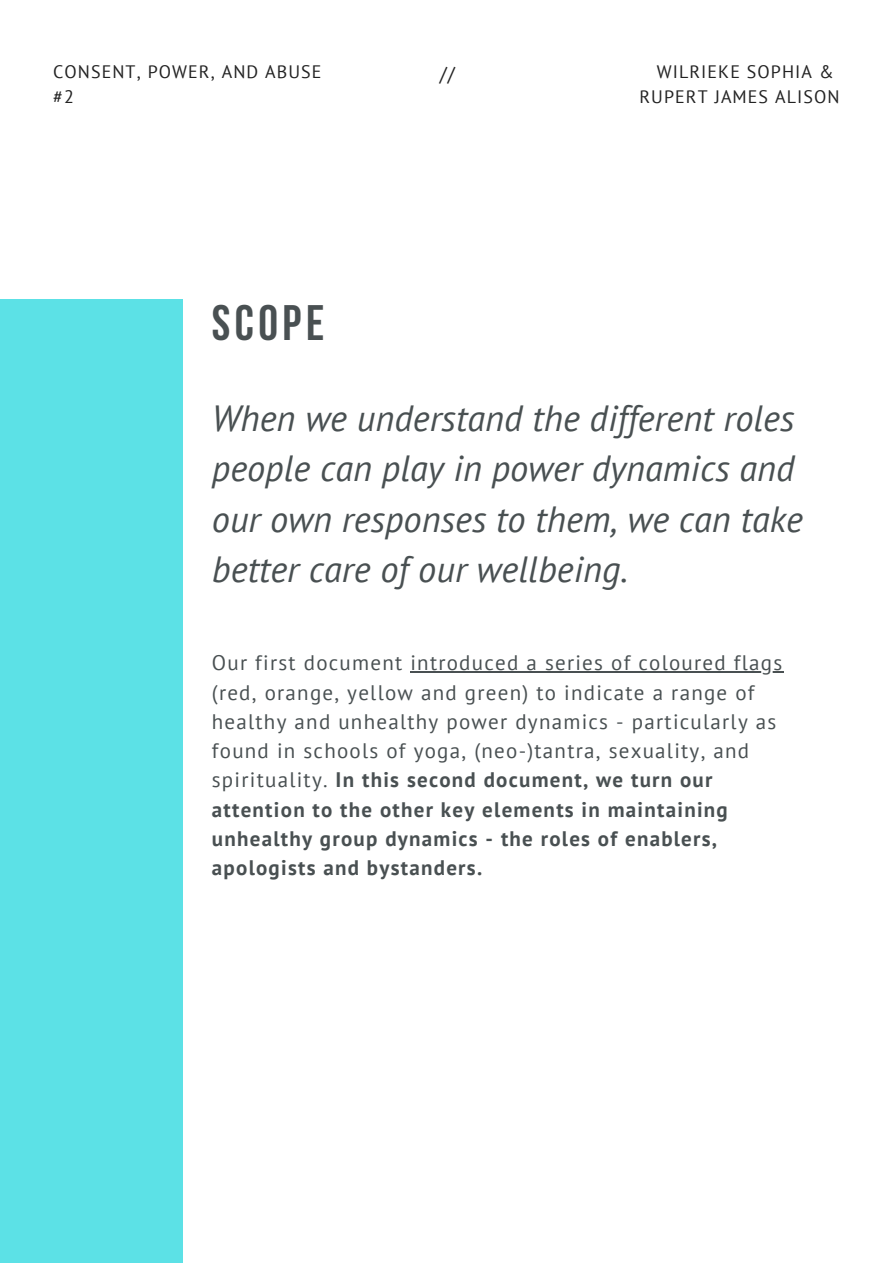
<style>
.page{position:relative;width:893px;height:1264px;background:#fff}
.page>*{position:absolute;margin:0;border:0;box-sizing:border-box;transform-origin:0 0}
.t1{font:700 49.65px "Bebas Neue";letter-spacing:.09em;color:#495052}
.t2{font:italic 36.3px/50.6px "PT Sans";color:#495052}
.t3{font:21px/29.2px "PT Sans";letter-spacing:.06em;color:#495052}
.t4{font:19.8px "PT Sans";color:#222}
.t5{font:18px/24.8px "PT Sans";letter-spacing:.06em;color:#222}
.s1{font-weight:700}
</style>
<div class="page">
<hr style="left:410px;top:671px;width:373px;height:1px;background:#495052">
<div style="left:0;top:299px;width:182px;height:963px;background:#5ce1e6"></div>
<p class="t5" style="left:53px;top:59px;width:270px">CONSENT, POWER, AND ABUSE #2</p>
<p class="t4" style="left:439px;top:61px;width:17px">//</p>
<h1 class="t1" style="left:212px;top:303px;width:114px">SCOPE</h1>
<p class="t5" style="left:639px;top:59px;width:202px;text-indent:17px">WILRIEKE SOPHIA &amp;<br>RUPERT JAMES ALISON</p>
<h2 class="t2" style="left:212px;top:392px;width:592px">When we understand the different roles people can play in power dynamics and our own responses to them, we can take better care of our wellbeing.</h2>
<p class="t3" style="left:212px;top:648px;width:572px">Our first document introduced a series of coloured flags (red, orange, yellow and green) to indicate a range of healthy and unhealthy power dynamics - particularly as found in schools of yoga, (neo-)tantra, sexuality, and spirituality. <span class="s1">In this second document, we turn our attention to the other key elements in maintaining unhealthy group dynamics - the roles of enablers, apologists and bystanders.</span></p>
</div>
